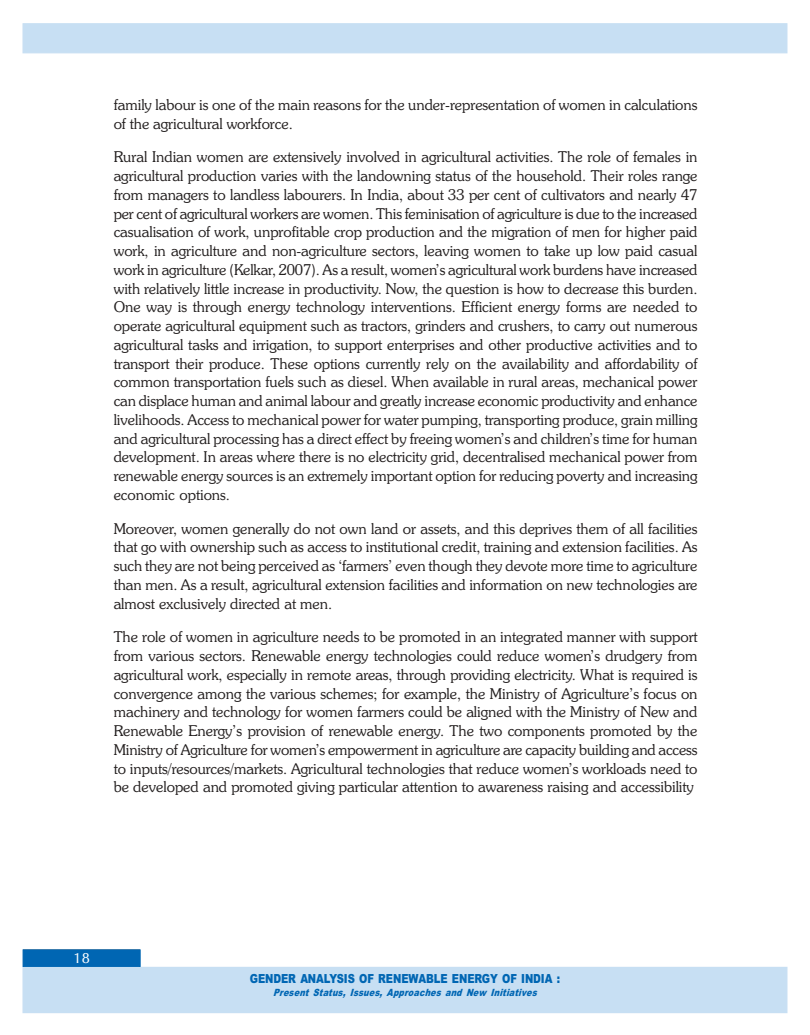
<style>
.page{position:relative;width:810px;height:1035px;background:#fff}
.page>*{position:absolute;margin:0;border:0;box-sizing:border-box;transform-origin:0 0}
.t1{font:15px/18.8px "TT5 C5 BO00";letter-spacing:-.005em;color:#231f1f;text-align:justify}
.t2{font:15px "TT5 C4 DO00";color:#fff}
.t3{font:12.5px "TT5 C51 O00";letter-spacing:-.01em;color:#0066b3;scale:.8 1}
.t4{font:10px "TT5 C55 OI00";letter-spacing:.03em;color:#0066b3;scale:.8 1}
</style>
<div class="page">
<div style="left:22px;top:967px;width:765px;height:46px;background:#c7dff3"></div>
<div style="left:23px;top:949px;width:118px;height:18px;background:#0066b3;border:1px solid #0066b3"></div>
<div style="left:22px;top:23px;width:765px;height:30px;background:#c7dff3"></div>
<p class="t1" style="left:114px;top:97px;width:585px">family labour is one of the main reasons for the under-representation of women in calculations of the agricultural workforce.</p>
<p class="t1" style="left:114px;top:149px;width:585px">Rural Indian women are extensively involved in agricultural activities. The role of females in agricultural production varies with the landowning status of the household. Their roles range from managers to landless labourers. In India, about 33 per cent of cultivators and nearly 47 per cent of agricultural workers are women. This feminisation of agriculture is due to the increased casualisation of work, unprofitable crop production and the migration of men for higher paid work, in agriculture and non-agriculture sectors, leaving women to take up low paid casual work in agriculture (Kelkar, 2007). As a result, women’s agricultural work burdens have increased with relatively little increase in productivity. Now, the question is how to decrease this burden.<br>One way is through energy technology interventions. Efficient energy forms are needed to operate agricultural equipment such as tractors, grinders and crushers, to carry out numerous agricultural tasks and irrigation, to support enterprises and other productive activities and to transport their produce. These options currently rely on the availability and affordability of common transportation fuels such as diesel. When available in rural areas, mechanical power can displace human and animal labour and greatly increase economic productivity and enhance livelihoods. Access to mechanical power for water pumping, transporting produce, grain milling and agricultural processing has a direct effect by freeing women’s and children’s time for human development. In areas where there is no electricity grid, decentralised mechanical power from renewable energy sources is an extremely important option for reducing poverty and increasing economic options.</p>
<p class="t1" style="left:114px;top:520px;width:585px">Moreover, women generally do not own land or assets, and this deprives them of all facilities that go with ownership such as access to institutional credit, training and extension facilities. As such they are not being perceived as ‘farmers’ even though they devote more time to agriculture than men. As a result, agricultural extension facilities and information on new technologies are almost exclusively directed at men.</p>
<p class="t1" style="left:114px;top:629px;width:586px">The role of women in agriculture needs to be promoted in an integrated manner with support from various sectors. Renewable energy technologies could reduce women’s drudgery from agricultural work, especially in remote areas, through providing electricity. What is required is convergence among the various schemes; for example, the Ministry of Agriculture’s focus on machinery and technology for women farmers could be aligned with the Ministry of New and Renewable Energy’s provision of renewable energy. The two components promoted by the Ministry of Agriculture for women’s empowerment in agriculture are capacity building and access to inputs/resources/markets. Agricultural technologies that reduce women’s workloads need to be developed and promoted giving particular attention to awareness raising and accessibility</p>
<p class="t2" style="left:73px;top:952px;width:18px">18</p>
<p class="t3" style="left:250px;top:974px;width:389px">GENDER ANALYSIS OF RENEWABLE ENERGY OF INDIA :</p>
<p class="t4" style="left:273px;top:988px;width:331px">Present Status, Issues, Approaches and New Initiatives</p>
</div>
